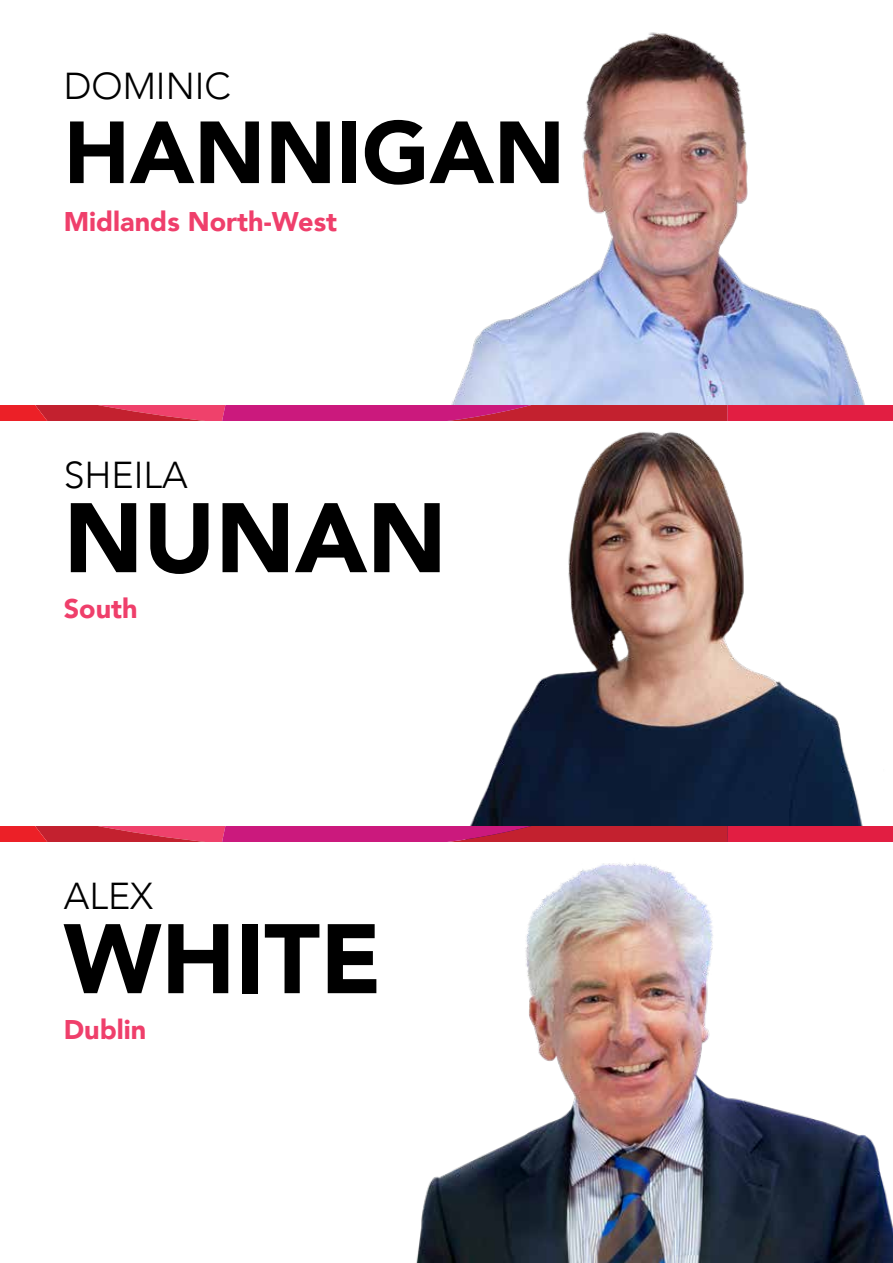
<style>
.page{position:relative;width:893px;height:1263px;background:#fff}
.page>*{position:absolute;margin:0;border:0;box-sizing:border-box;transform-origin:0 0}
.t1{font:900 97.5px "Avenir";color:#000}
.t2{font:900 87px "Avenir";color:#000}
.t3{font:300 37.35px "Avenir";color:#000}
.t4{font:900 27px "Avenir";color:#ef3f6b}
</style>
<div class="page">
<img style="left:451px;top:32px;width:414px;height:373px">
<img style="left:470px;top:432px;width:393px;height:394px">
<svg style="left:0;top:405px;width:893px;height:16px;background:#d0214f"></svg>
<svg style="left:0;top:826px;width:893px;height:16px;background:#d0214f"></svg>
<img style="left:416px;top:862px;width:477px;height:401px">
<h3 class="t3" style="left:64px;top:64px;width:169px">DOMINIC</h3>
<h2 class="t2" style="left:64px;top:78px;width:503px">HANNIGAN</h2>
<p class="t4" style="left:64px;top:199px;width:275px">Midlands North-West</p>
<h3 class="t3" style="left:64px;top:453px;width:126px">SHEILA</h3>
<h1 class="t1" style="left:64px;top:455px;width:384px">NUNAN</h1>
<p class="t4" style="left:64px;top:585px;width:75px">South</p>
<h3 class="t3" style="left:64px;top:874px;width:91px">ALEX</h3>
<h1 class="t1" style="left:64px;top:876px;width:319px">WHITE</h1>
<p class="t4" style="left:64px;top:1006px;width:84px">Dublin</p>
</div>
